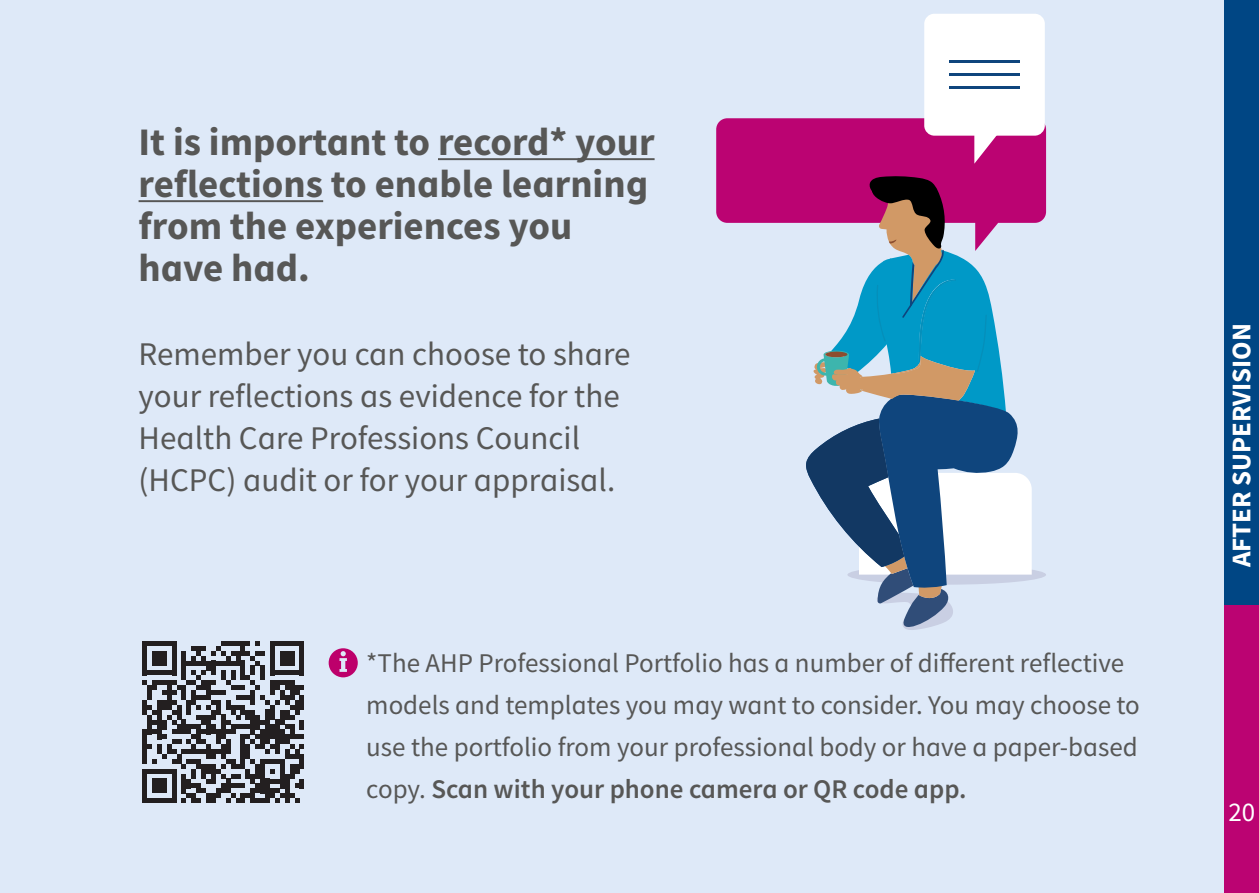
<style>
.page{position:relative;width:1259px;height:893px;background:#dee9f8}
.page>*{position:absolute;margin:0;border:0;box-sizing:border-box;transform-origin:0 0}
.t1{font:700 39px/42px "Source Sans Pro";color:#575756}
.t2{font:33px/42px "Source Sans Pro";color:#575756}
.t3{font:27px/42px "Source Sans Pro";color:#575756}
.t4{font:700 27px "Source Sans Pro";color:#fff}
.t5{font:27px "Source Sans Pro";color:#fff}
.s1{font-weight:600}
</style>
<div class="page">
<div style="left:1225px;top:0;width:34px;height:893px;background:#004684"></div>
<hr style="left:438px;top:158px;width:216px;height:2px;background:#575756">
<hr style="left:139px;top:200px;width:184px;height:2px;background:#575756">
<div style="left:1225px;top:605px;width:34px;height:288px;background:#bb0372"></div>
<div style="left:924px;top:14px;width:121px;height:122px;background:#fff;border-radius:10px"></div>
<svg style="left:716px;top:118px;width:330px;height:512px"></svg>
<hr style="left:949px;top:60px;width:70px;height:3px;background:#0f457d">
<hr style="left:949px;top:73px;width:70px;height:3px;background:#0f457d">
<hr style="left:949px;top:86px;width:70px;height:3px;background:#0f457d">
<svg style="left:142px;top:641px;width:162px;height:162px"></svg>
<div style="left:299px;top:754px;width:5px;height:15px;background:#231f20"></div>
<div style="left:299px;top:779px;width:5px;height:9px;background:#231f20"></div>
<svg style="left:329px;top:648px;width:29px;height:29px"></svg>
<h1 class="t1" style="left:139px;top:121px;width:517px">It is important to record* your reflections to enable learning from the experiences you have had.</h1>
<p class="t2" style="left:139px;top:333px;width:493px">Remember you can choose to share your reflections as evidence for the Health Care Professions Council (HCPC) audit or for your appraisal.</p>
<p class="t3" style="left:366px;top:642px;width:775px">*The AHP Professional Portfolio has a number of different reflective models and templates you may want to consider. You may choose to use the portfolio from your professional body or have a paper-based copy. <span class="s1">Scan with your phone camera or QR code app.</span></p>
<p class="t4" style="left:1223px;top:567px;width:246px;rotate:-90deg">AFTER SUPERVISION</p>
<p class="t5" style="left:1228px;top:795px;width:28px">20</p>
</div>
